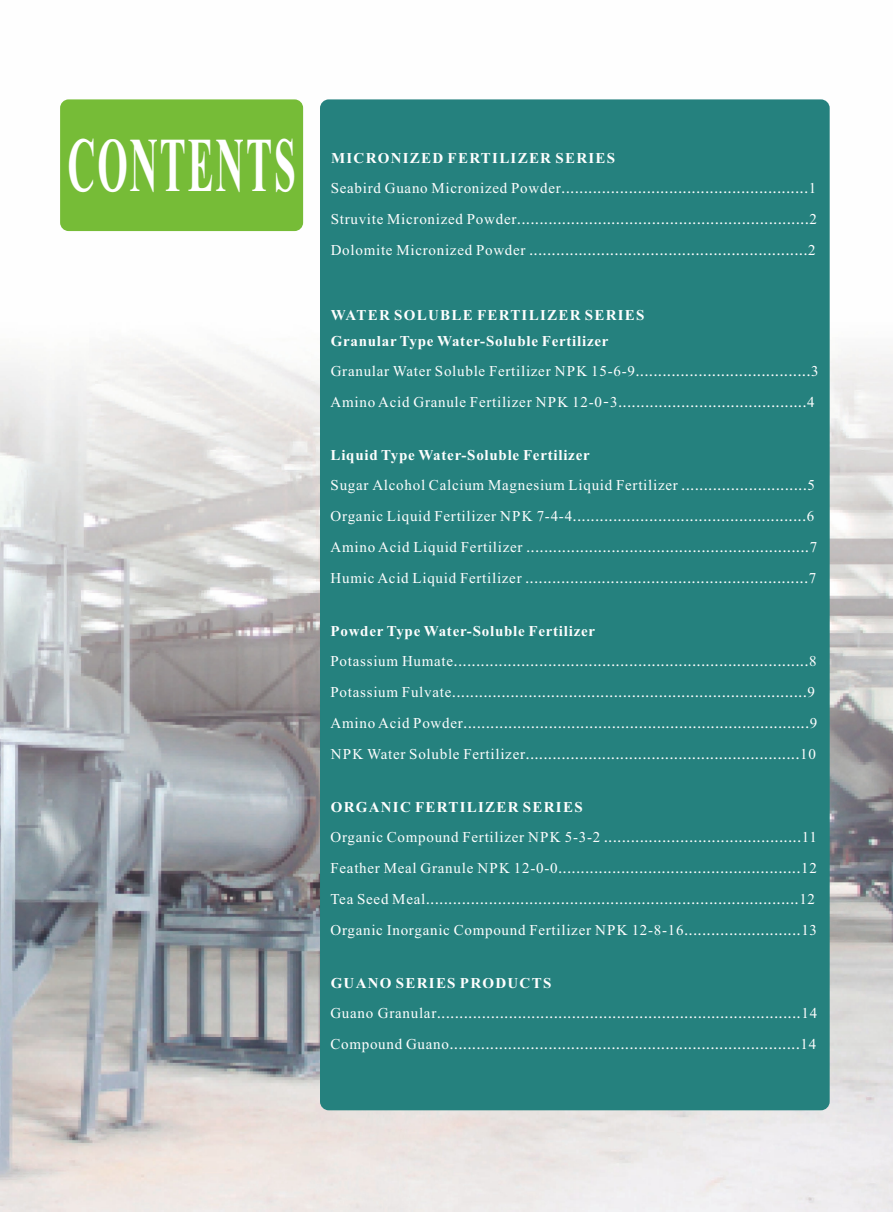
<style>
.page{position:relative;width:893px;height:1212px;background:#fff}
.page>*{position:absolute;margin:0;border:0;box-sizing:border-box;transform-origin:0 0}
.t1{font:700 77.4px "Times New Roman";letter-spacing:.05em;color:#fff;scale:.51 1}
.t2{font:15px/31px "Microsoft Ya Hei";color:#fefefe}
.t3{font:15px/30px "Times New Roman";letter-spacing:.05em;color:#fefefe}
.t4{font:700 15px/26.1px "Times New Roman";letter-spacing:.05em;color:#fefefe}
.t5{font:700 15px "Times New Roman";letter-spacing:.085em;color:#fefefe}
.s1{font-family:"Times New Roman"}
.s2{font-family:"Microsoft Ya Hei"}
.s3{font-weight:700}
</style>
<div class="page">
<img style="left:0;top:100px;width:893px;height:1112px">
<div style="left:320px;top:99px;width:510px;height:1011px;background:#25817e;border-radius:9px"></div>
<div style="left:60px;top:99px;width:243px;height:132px;background:#76bc37;border-radius:9px"></div>
<h1 class="t1" style="left:67px;top:138px;width:449px">CONTENTS</h1>
<p class="t5" style="left:331px;top:153px;width:286px">MICRONIZED FERTILIZER SERIES</p>
<p class="t2" style="left:331px;top:174px;width:488px;text-align:justify"><span class="s1">Seabird Guano Micronized Powder</span>.......................................................<span class="s1">1<br>Struvite Micronized Powder</span>.................................................................<span class="s1">2<br>Dolomite Micronized Powder</span> ..............................................................<span class="s1">2</span></p>
<p class="t4" style="left:331px;top:303px;width:315px">WATER SOLUBLE FERTILIZER SERIES<br>Granular Type Water-Soluble Fertilizer</p>
<p class="t3" style="left:331px;top:357px;width:489px">Granular Water Soluble Fertilizer NPK 15-6-9<span class="s2">.......................................</span>3</p>
<p class="t2" style="left:331px;top:387px;width:486px"><span class="s1">Amino Acid Granule Fertilizer NPK 12-0</span>-<span class="s1">3</span>..........................................<span class="s1">4</span></p>
<p class="t3" style="left:331px;top:441px;width:486px"><span class="s3">Liquid Type Water-Soluble Fertilizer<br></span>Sugar Alcohol Calcium Magnesium Liquid Fertilizer <span class="s2">............................</span>5</p>
<p class="t2" style="left:331px;top:501px;width:488px"><span class="s1">Organic Liquid Fertilizer NPK 7-4-4</span>....................................................<span class="s1">6<br>Amino Acid Liquid Fertilizer</span> ...............................................................<span class="s1">7<br>Humic Acid Liquid Fertilizer</span> ...............................................................<span class="s1">7</span></p>
<p class="t4" style="left:331px;top:620px;width:266px">Powder Type Water-Soluble Fertilizer</p>
<p class="t2" style="left:330px;top:646px;width:488px"><span class="s1">Potassium Humate</span>...............................................................................<span class="s1">8<br>Potassium Fulvate</span>...............................................................................<span class="s1">9<br>Amino Acid Powder</span>.............................................................................<span class="s1">9<br>NPK Water Soluble Fertilizer</span>.............................................................<span class="s1">10</span></p>
<p class="t5" style="left:331px;top:802px;width:253px">ORGANIC FERTILIZER SERIES</p>
<p class="t2" style="left:330px;top:822px;width:488px;text-align:justify"><span class="s1">Organic Compound Fertilizer NPK 5-3-2</span> ............................................<span class="s1">11<br>Feather Meal Granule NPK 12-0-0</span>......................................................<span class="s1">12<br>Tea Seed Meal</span>...................................................................................<span class="s1">12</span></p>
<p class="t3" style="left:330px;top:917px;width:488px">Organic Inorganic Compound Fertilizer NPK 12-8-16<span class="s2">..........................</span>13</p>
<p class="t5" style="left:331px;top:978px;width:222px">GUANO SERIES PRODUCTS</p>
<p class="t2" style="left:330px;top:999px;width:488px"><span class="s1">Guano Granular</span>.................................................................................<span class="s1">14<br>Compound Guano</span>..............................................................................<span class="s1">14</span></p>
</div>
